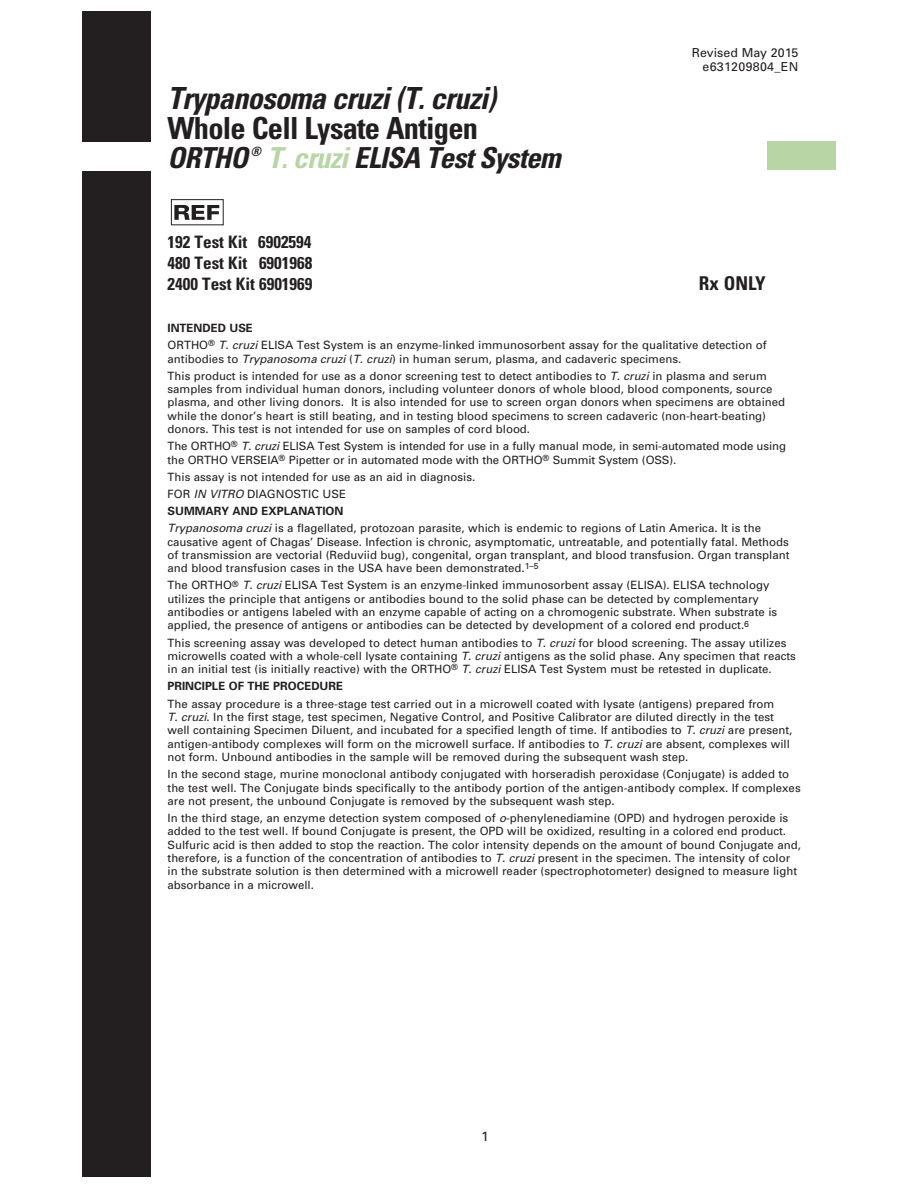
<style>
.page{position:relative;width:918px;height:1188px;background:#fff}
.page>*{position:absolute;margin:0;border:0;box-sizing:border-box;transform-origin:0 0}
.t1{font:italic 700 condensed 30.45px "Univers";letter-spacing:-.025em;color:#231f20}
.t2{font:700 condensed 30.45px "Univers";letter-spacing:-.025em;color:#231f20}
.t3{font:italic 700 condensed 28.95px "Univers";letter-spacing:-.025em;color:#231f20}
.t4{font:700 condensed 19.05px "Univers";color:#231f20}
.t5{font:700 condensed 17.1px/21px "Univers";color:#231f20;text-align:justify}
.t6{font:13.35px "Univers";color:#231f20}
.t7{font:italic 700 condensed 12.9px "Univers";color:#231f20}
.t8{font:12.45px/14.9px "Univers";color:#231f20;text-align:right}
.t9{font:11.4px/13.4px "Univers";color:#231f20}
.t10{font:700 11.4px "Univers";color:#231f20}
.s1{color:#b8d5a5}
.s2{font-weight:700}
.s3{font-style:italic}
</style>
<div class="page">
<div style="left:82px;top:11px;width:68px;height:1166px;background:#231f20"></div>
<div style="left:82px;top:142px;width:74px;height:28px;background:#fff"></div>
<svg style="left:174px;top:205px;width:45px;height:15px"></svg>
<div style="left:171px;top:199px;width:53px;height:26px;border:1px solid #231f20"></div>
<div style="left:768px;top:141px;width:68px;height:29px;background:#b8d5a5"></div>
<h1 class="t1" style="left:168px;top:87px;width:330px">Trypanosoma cruzi (T. cruzi)</h1>
<h1 class="t2" style="left:168px;top:117px;width:312px">Whole Cell Lysate Antigen</h1>
<h2 class="t3" style="left:168px;top:147px;width:82px">ORTHO</h2>
<p class="t7" style="left:250px;top:147px;width:12px">®</p>
<h2 class="t3" style="left:267px;top:147px;width:295px"><span class="s1">T. cruzi</span> ELISA Test System</h2>
<h3 class="t5" style="left:168px;top:233px;width:146px">192 Test Kit 6902594<br>480 Test Kit 6901968<br>2400 Test Kit 6901969</h3>
<p class="t8" style="left:692px;top:46px;width:108px">Revised May 2015 e631209804_EN</p>
<h3 class="t4" style="left:699px;top:276px;width:68px">Rx ONLY</h3>
<p class="t9" style="left:168px;top:320px;width:601px;line-height:17.1px"><span class="s2">INTENDED USE<br></span>ORTHO<sup>®</sup> <span class="s3">T. cruzi</span> ELISA Test System is an enzyme-linked immunosorbent assay for the qualitative detection of</p>
<p class="t9" style="left:168px;top:351px;width:601px;line-height:17.2px">antibodies to <span class="s3">Trypanosoma cruzi</span> (<span class="s3">T. cruzi</span>) in human serum, plasma, and cadaveric specimens.<br>This product is intended for use as a donor screening test to detect antibodies to <span class="s3">T. cruzi</span> in plasma and serum</p>
<p class="t9" style="left:168px;top:383px;width:619px">samples from individual human donors, including volunteer donors of whole blood, blood components, source plasma, and other living donors. It is also intended for use to screen organ donors when specimens are obtained while the donor’s heart is still beating, and in testing blood specimens to screen cadaveric (non-heart-beating) donors. This test is not intended for use on samples of cord blood.</p>
<p class="t9" style="left:168px;top:441px;width:620px">The ORTHO<sup>®</sup> <span class="s3">T. cruzi</span> ELISA Test System is intended for use in a fully manual mode, in semi-automated mode using the ORTHO VERSEIA<sup>®</sup> Pipetter or in automated mode with the ORTHO<sup>®</sup> Summit System (OSS).</p>
<p class="t9" style="left:168px;top:469px;width:595px;line-height:17.2px">This assay is not intended for use as an aid in diagnosis.<br>FOR <span class="s3">IN VITRO</span> DIAGNOSTIC USE<br><span class="s2">SUMMARY AND EXPLANATION<br></span><span class="s3">Trypanosoma cruzi</span> is a flagellated, protozoan parasite, which is endemic to regions of Latin America. It is the</p>
<p class="t9" style="left:168px;top:536px;width:624px;text-align:justify">causative agent of Chagas’ Disease. Infection is chronic, asymptomatic, untreatable, and potentially fatal. Methods of transmission are vectorial (Reduviid bug), congenital, organ transplant, and blood transfusion. Organ transplant and blood transfusion cases in the USA have been demonstrated.<sup>1–5</sup></p>
<p class="t9" style="left:168px;top:580px;width:611px">The ORTHO<sup>®</sup> <span class="s3">T. cruzi</span> ELISA Test System is an enzyme-linked immunosorbent assay (ELISA). ELISA technology utilizes the principle that antigens or antibodies bound to the solid phase can be detected by complementary antibodies or antigens labeled with an enzyme capable of acting on a chromogenic substrate. When substrate is applied, the presence of antigens or antibodies can be detected by development of a colored end product.<sup>6</sup></p>
<p class="t9" style="left:168px;top:637px;width:630px">This screening assay was developed to detect human antibodies to <span class="s3">T. cruzi</span> for blood screening. The assay utilizes microwells coated with a whole-cell lysate containing <span class="s3">T. cruzi</span> antigens as the solid phase. Any specimen that reacts in an initial test (is initially reactive) with the ORTHO<sup>®</sup> <span class="s3">T. cruzi</span> ELISA Test System must be retested in duplicate.</p>
<p class="t10" style="left:168px;top:682px;width:177px">PRINCIPLE OF THE PROCEDURE</p>
<p class="t9" style="left:168px;top:698px;width:626px">The assay procedure is a three-stage test carried out in a microwell coated with lysate (antigens) prepared from<br><span class="s3">T. cruzi</span>. In the first stage, test specimen, Negative Control, and Positive Calibrator are diluted directly in the test well containing Specimen Diluent, and incubated for a specified length of time. If antibodies to <span class="s3">T. cruzi</span> are present, antigen-antibody complexes will form on the microwell surface. If antibodies to <span class="s3">T. cruzi</span> are absent, complexes will not form. Unbound antibodies in the sample will be removed during the subsequent wash step.</p>
<p class="t9" style="left:168px;top:769px;width:635px">In the second stage, murine monoclonal antibody conjugated with horseradish peroxidase (Conjugate) is added to the test well. The Conjugate binds specifically to the antibody portion of the antigen-antibody complex. If complexes are not present, the unbound Conjugate is removed by the subsequent wash step.</p>
<p class="t9" style="left:168px;top:812px;width:635px">In the third stage, an enzyme detection system composed of <span class="s3">o</span>-phenylenediamine (OPD) and hydrogen peroxide is added to the test well. If bound Conjugate is present, the OPD will be oxidized, resulting in a colored end product.<br>Sulfuric acid is then added to stop the reaction. The color intensity depends on the amount of bound Conjugate and, therefore, is a function of the concentration of antibodies to <span class="s3">T. cruzi</span> present in the specimen. The intensity of color in the substrate solution is then determined with a microwell reader (spectrophotometer) designed to measure light absorbance in a microwell.</p>
<p class="t6" style="left:481px;top:1131px;width:9px">1</p>
</div>
